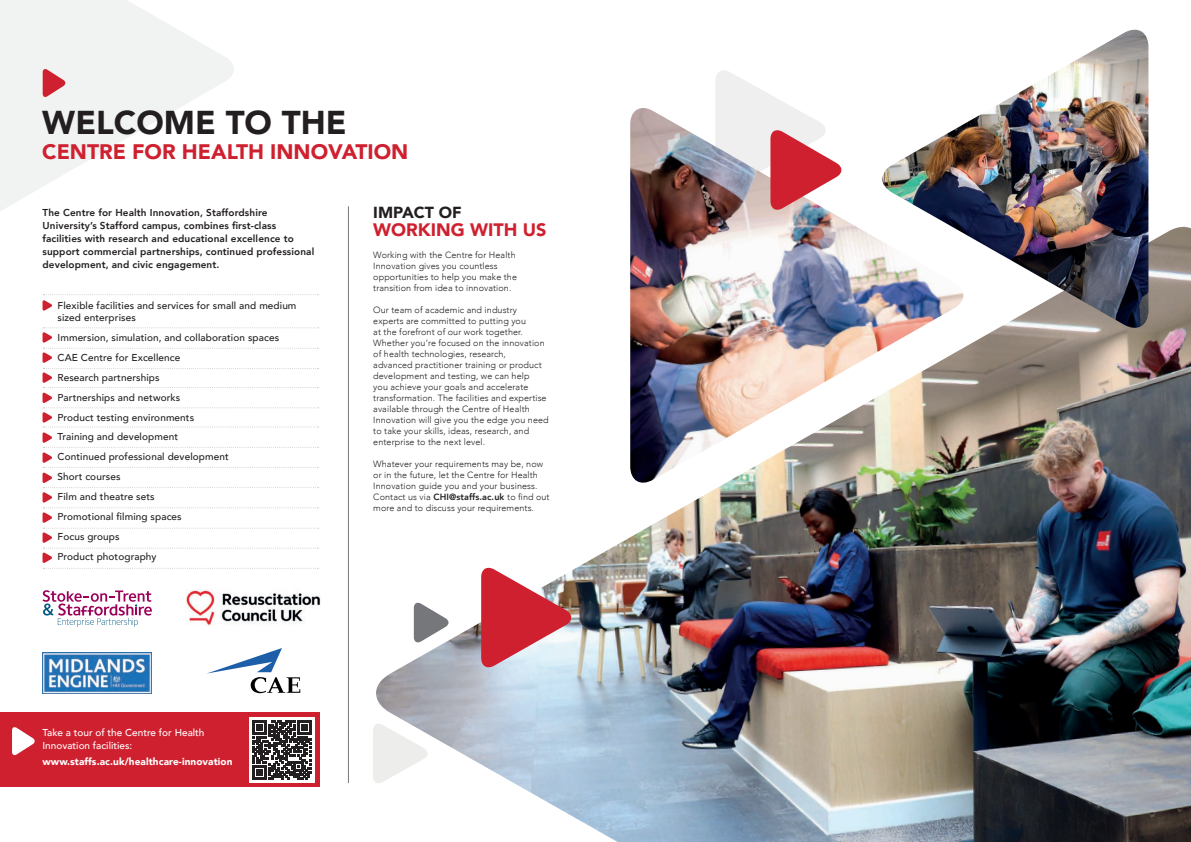
<style>
.page{position:relative;width:1191px;height:842px;background:#fff}
.page>*{position:absolute;margin:0;border:0;box-sizing:border-box;transform-origin:0 0}
.t1{font:900 33px "Avenir";color:#231f20}
.t2{font:900 21px "Avenir";color:#cf202f}
.t3{font:900 18px "Avenir";color:#cf202f}
.t4{font:900 16px "Avenir";color:#231f20}
.t5{font:500 10px/12px "Avenir";letter-spacing:.01em;color:#231f20}
.t6{font:800 10px/13px "Avenir";letter-spacing:.01em;color:#231f20}
.t7{font:500 10px/13px "Avenir";color:#fff}
.t8{font:900 10px "Avenir";letter-spacing:.01em;color:#fff}
.t9{font:300 9px/11px "Avenir";letter-spacing:.01em;color:#231f20}
.s1{font-weight:800}
</style>
<div class="page">
<div style="left:0;top:713px;width:319px;height:74px;background:#cf202f"></div>
<div style="left:249px;top:717px;width:66px;height:65px;background:#fff"></div>
<svg style="left:12px;top:727px;width:23px;height:29px"></svg>
<svg style="left:0;top:0;width:234px;height:211px;fill:#f1f3f2"></svg>
<img style="left:376px;top:227px;width:815px;height:615px">
<img style="left:630px;top:108px;width:336px;height:379px">
<svg style="left:715px;top:70px;width:128px;height:142px"></svg>
<svg style="left:373px;top:722px;width:56px;height:63px"></svg>
<svg style="left:481px;top:565px;width:92px;height:105px"></svg>
<svg style="left:414px;top:601px;width:35px;height:43px"></svg>
<hr style="left:348px;top:206px;width:1px;height:577px;background:#76777b">
<svg style="left:43px;top:294px;width:275px;height:17px"></svg>
<svg style="left:43px;top:327px;width:275px;height:242px"></svg>
<svg style="left:43px;top:68px;width:23px;height:30px"></svg>
<img style="left:186px;top:589px;width:135px;height:36px">
<img style="left:879px;top:30px;width:269px;height:299px">
<svg style="left:252px;top:720px;width:60px;height:59px"></svg>
<svg style="left:207px;top:648px;width:93px;height:45px"></svg>
<img style="left:43px;top:652px;width:109px;height:41px">
<svg style="left:43px;top:590px;width:109px;height:37px"></svg>
<p class="t1" style="left:42px;top:94px;width:306px">WELCOME TO THE</p>
<p class="t2" style="left:42px;top:133px;width:367px">CENTRE FOR HEALTH INNOVATION</p>
<p class="t6" style="left:43px;top:206px;width:273px">The Centre for Health Innovation, Staffordshire University’s Stafford campus, combines first-class facilities with research and educational excellence to support commercial partnerships, continued professional development, and civic engagement.</p>
<p class="t5" style="left:58px;top:299px;width:240px">Flexible facilities and services for small and medium sized enterprises</p>
<p class="t5" style="left:58px;top:331px;width:223px">Immersion, simulation, and collaboration spaces</p>
<p class="t5" style="left:58px;top:351px;width:124px">CAE Centre for Excellence</p>
<p class="t5" style="left:58px;top:371px;width:104px">Research partnerships</p>
<p class="t5" style="left:58px;top:391px;width:124px">Partnerships and networks</p>
<p class="t5" style="left:58px;top:410px;width:138px">Product testing environments</p>
<p class="t5" style="left:58px;top:430px;width:122px">Training and development</p>
<p class="t5" style="left:58px;top:450px;width:173px">Continued professional development</p>
<p class="t5" style="left:58px;top:470px;width:64px">Short courses</p>
<p class="t5" style="left:58px;top:490px;width:99px">Film and theatre sets</p>
<p class="t5" style="left:58px;top:510px;width:126px">Promotional filming spaces</p>
<p class="t5" style="left:58px;top:530px;width:64px">Focus groups</p>
<p class="t5" style="left:58px;top:550px;width:101px">Product photography</p>
<p class="t4" style="left:373px;top:199px;width:90px">IMPACT OF</p>
<p class="t3" style="left:373px;top:214px;width:175px">WORKING WITH US</p>
<p class="t9" style="left:373px;top:249px;width:145px">Working with the Centre for Health Innovation gives you countless opportunities to help you make the transition from idea to innovation.</p>
<p class="t9" style="left:373px;top:304px;width:177px">Our team of academic and industry experts are committed to putting you<br>at the forefront of our work together.<br>Whether you’re focused on the innovation of health technologies, research,<br>advanced practitioner training or product development and testing, we can help<br>you achieve your goals and accelerate transformation. The facilities and expertise available through the Centre of Health Innovation will give you the edge you need to take your skills, ideas, research, and enterprise to the next level.</p>
<p class="t9" style="left:373px;top:458px;width:178px">Whatever your requirements may be, now or in the future, let the Centre for Health Innovation guide you and your business.<br>Contact us via <span class="s1">CHI@staffs.ac.uk</span> to find out more and to discuss your requirements.</p>
<p class="t7" style="left:43px;top:726px;width:163px">Take a tour of the Centre for Health<br>Innovation facilities:</p>
<p class="t8" style="left:43px;top:753px;width:191px">www.staffs.ac.uk/healthcare-innovation</p>
</div>
